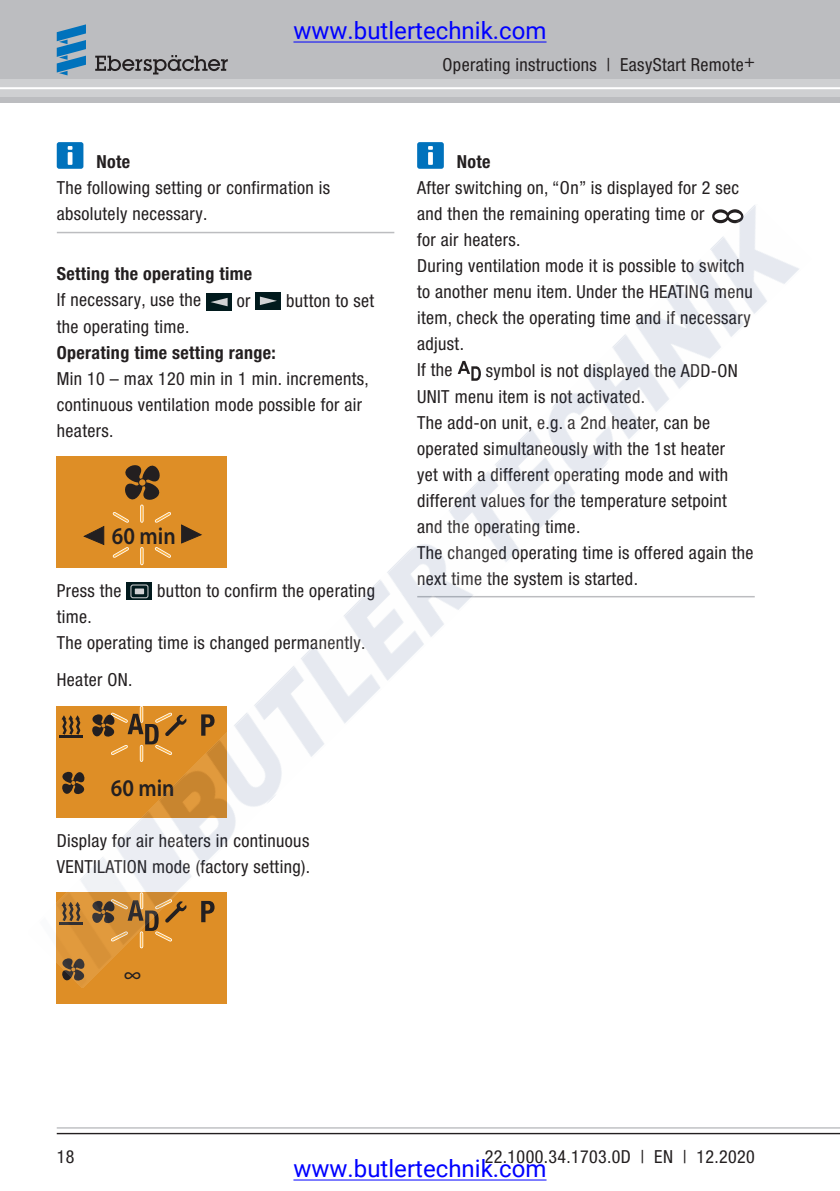
<style>
.page{position:relative;width:840px;height:1191px;background:#fff}
.page>*{position:absolute;margin:0;border:0;box-sizing:border-box;transform-origin:0 0}
.t1{font:24px "Roboto";color:#00f}
.t2{font:600 24px "Myriad Pro";color:#231f20;scale:.9 1}
.t3{font:24px "Myriad Pro";color:#231f20}
.t4{font:condensed 18px/26px "Helvetica Neue LTW1 G";letter-spacing:.02em;color:#231f20}
.t5{font:700 condensed 18px "Helvetica Neue LTW1 G";letter-spacing:.02em;color:#231f20}
</style>
<div class="page">
<div style="left:57px;top:142px;width:26px;height:26px;background:#0072bc;border-radius:2px"></div>
<svg style="left:68px;top:152px;width:4px;height:13px"></svg>
<svg style="left:68px;top:146px;width:4px;height:4px"></svg>
<div style="left:57px;top:892px;width:170px;height:112px;background:#de8e26"></div>
<div style="left:417px;top:142px;width:26px;height:26px;background:#0072bc;border-radius:2px"></div>
<svg style="left:428px;top:152px;width:4px;height:13px"></svg>
<svg style="left:428px;top:146px;width:4px;height:4px"></svg>
<div style="left:0;top:0;width:839px;height:102px;background:#bcbdc0"></div>
<div style="left:0;top:80px;width:839px;height:17px;background:#cfd0d2"></div>
<hr style="left:0;top:87px;width:839px;height:2px;background:#fff">
<svg style="left:95px;top:55px;width:133px;height:19px"></svg>
<svg style="left:57px;top:24px;width:29px;height:51px"></svg>
<hr style="left:57px;top:1127px;width:782px;height:1px;background:#bcbdc0">
<hr style="left:57px;top:1132px;width:782px;height:2px;background:#231f20">
<hr style="left:293px;top:42px;width:253px;height:1px;background:#00f">
<hr style="left:293px;top:1179px;width:253px;height:1px;background:#00f">
<img style="left:56px;top:205px;width:743px;height:782px">
<h1 class="t1" style="left:293px;top:14px;width:254px">www.butlertechnik.com</h1>
<p class="t5" style="left:96px;top:155px;width:35px">Note</p>
<p class="t4" style="left:57px;top:176px;width:275px">The following setting or confirmation is absolutely necessary.</p>
<p class="t5" style="left:57px;top:267px;width:197px">Setting the operating time</p>
<p class="t4" style="left:57px;top:288px;width:146px">If necessary, use the</p>
<p class="t4" style="left:237px;top:289px;width:15px">or</p>
<p class="t4" style="left:286px;top:289px;width:89px">button to set</p>
<p class="t4" style="left:57px;top:314px;width:134px">the operating time.</p>
<p class="t5" style="left:57px;top:345px;width:220px">Operating time setting range:</p>
<p class="t4" style="left:57px;top:366px;width:313px">Min 10 – max 120 min in 1 min. increments, continuous ventilation mode possible for air heaters.</p>
<h1 class="t2" style="left:112px;top:521px;width:72px">60 min</h1>
<p class="t4" style="left:57px;top:579px;width:66px">Press the</p>
<p class="t4" style="left:157px;top:579px;width:219px">button to confirm the operating</p>
<p class="t4" style="left:57px;top:605px;width:310px">time.<br>The operating time is changed permanently.</p>
<p class="t4" style="left:57px;top:668px;width:77px">Heater ON.</p>
<h1 class="t2" style="left:111px;top:774px;width:72px">60 min</h1>
<p class="t4" style="left:57px;top:829px;width:255px">Display for air heaters in continuous<br>VENTILATION mode (factory setting).</p>
<h1 class="t3" style="left:124px;top:960px;width:19px">∞</h1>
<p class="t4" style="left:442px;top:53px;width:313px">Operating instructions | EasyStart Remote+</p>
<p class="t5" style="left:456px;top:155px;width:35px">Note</p>
<p class="t4" style="left:417px;top:176px;width:337px">After switching on, “On” is displayed for 2 sec and then the remaining operating time or<br>for air heaters.<br>During ventilation mode it is possible to switch to another menu item. Under the HEATING menu item, check the operating time and if necessary adjust.<br>If the</p>
<p class="t4" style="left:417px;top:358px;width:338px;text-indent:69px">symbol is not displayed the ADD-ON UNIT menu item is not activated.<br>The add-on unit, e.g. a 2nd heater, can be operated simultaneously with the 1st heater<br>yet with a different operating mode and with different values for the temperature setpoint and the operating time.<br>The changed operating time is offered again the next time the system is started.</p>
<p class="t4" style="left:57px;top:1144px;width:19px">18</p>
<p class="t4" style="left:484px;top:1144px;width:271px">22.1000.34.1703.0D | EN | 12.2020</p>
<h1 class="t1" style="left:293px;top:1152px;width:254px">www.butlertechnik.com</h1>
</div>
